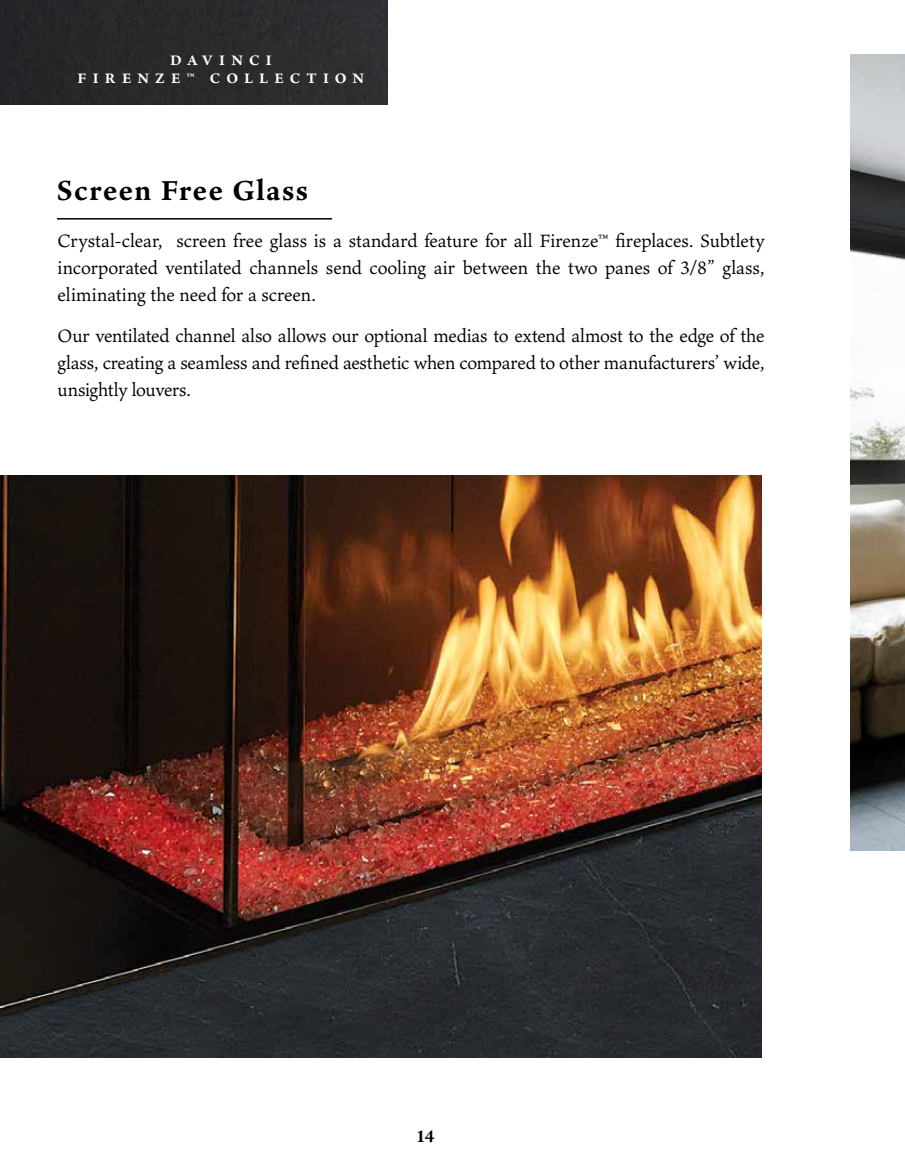
<style>
.page{position:relative;width:905px;height:1175px;background:#fff}
.page>*{position:absolute;margin:0;border:0;box-sizing:border-box;transform-origin:0 0}
.t1{font:700 30px "Ten Oldstyle";letter-spacing:.045em;color:#000}
.t2{font:19.5px/27px "Ten Oldstyle";letter-spacing:-.01em;color:#000;text-align:justify}
.t3{font:700 18px "Ten Oldstyle";color:#000}
.t4{font:700 15px/18.6px "Ten Oldstyle";letter-spacing:.415em;color:#fff;text-align:center}
</style>
<div class="page">
<img style="left:0;top:0;width:387px;height:105px">
<img style="left:0;top:475px;width:761px;height:582px">
<img style="left:850px;top:54px;width:54px;height:796px">
<hr style="left:57px;top:218px;width:275px;height:1px;background:#000">
<p class="t4" style="left:78px;top:50px;width:288px">DAVINCI<br>FIRENZE™ COLLECTION</p>
<h1 class="t1" style="left:57px;top:169px;width:253px">Screen Free Glass</h1>
<p class="t2" style="left:58px;top:227px;width:708px">Crystal-clear, screen free glass is a standard feature for all Firenze™ fireplaces. Subtlety incorporated ventilated channels send cooling air between the two panes of 3/8” glass, eliminating the need for a screen.</p>
<p class="t2" style="left:58px;top:321px;width:708px">Our ventilated channel also allows our optional medias to extend almost to the edge of the glass, creating a seamless and refined aesthetic when compared to other manufacturers’ wide, unsightly louvers.</p>
<p class="t3" style="left:417px;top:1123px;width:19px">14</p>
</div>
